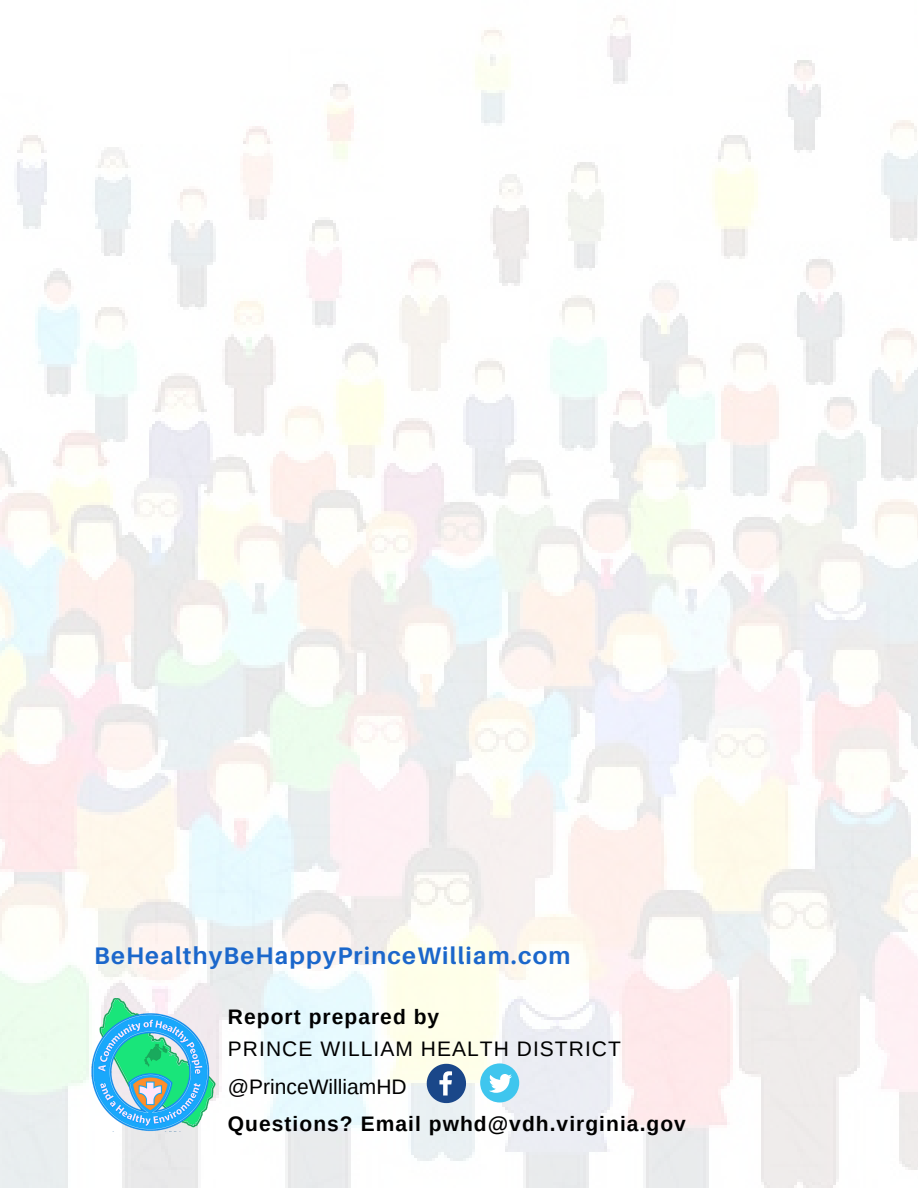
<style>
.page{position:relative;width:918px;height:1188px;background:#fff}
.page>*{position:absolute;margin:0;border:0;box-sizing:border-box;transform-origin:0 0}
.t1{font:700 24px "Aileron";letter-spacing:.05em;color:#1b67cb}
.t2{font:700 21px "Arimo";letter-spacing:.05em;color:#000}
.t3{font:21px/37.5px "Arimo";letter-spacing:.05em;color:#000}
</style>
<div class="page">
<img style="left:0;top:15px;width:918px;height:1173px">
<img style="left:85px;top:992px;width:136px;height:140px">
<svg style="left:427px;top:1064px;width:39px;height:39px;background:#5d7da9"></svg>
<div style="left:480px;top:1063px;width:39px;height:39px;background:#3fc6ee;border-radius:50%"></div>
<svg style="left:489px;top:1074px;width:23px;height:19px"></svg>
<p class="t1" style="left:94px;top:941px;width:478px">BeHealthyBeHappyPrinceWilliam.com</p>
<p class="t2" style="left:228px;top:1005px;width:213px">Report prepared by</p>
<p class="t3" style="left:228px;top:1030px;width:395px">PRINCE WILLIAM HEALTH DISTRICT @PrinceWilliamHD</p>
<p class="t2" style="left:228px;top:1112px;width:460px">Questions? Email pwhd@vdh.virginia.gov</p>
</div>
